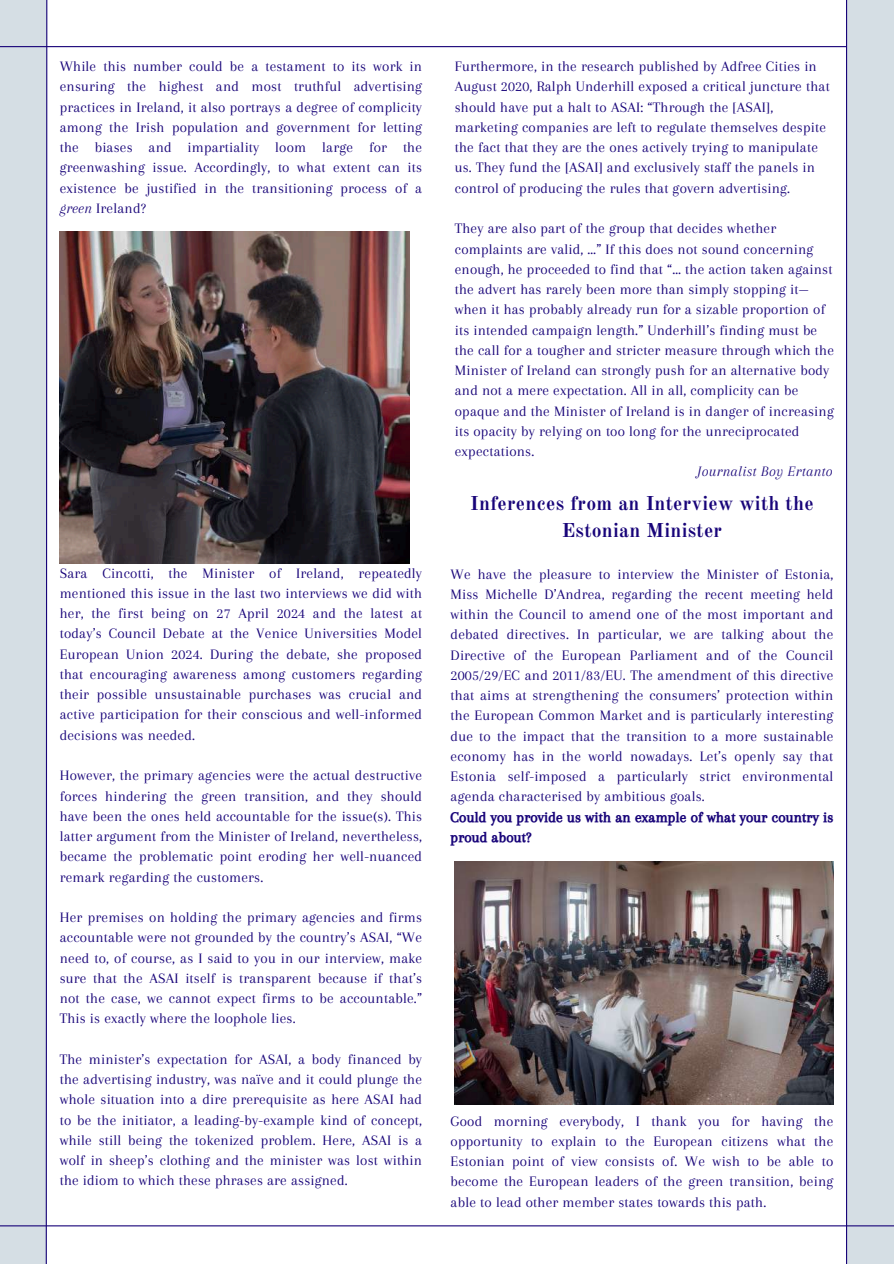
<style>
.page{position:relative;width:894px;height:1264px;background:#fff}
.page>*{position:absolute;margin:0;border:0;box-sizing:border-box;transform-origin:0 0}
.t1{font:700 19.65px/27px "Old Standard";letter-spacing:.015em;color:#180479;text-align:center}
.t2{font:15px/20.2px "Arapey";letter-spacing:.015em;color:#180479;text-align:justify}
.t3{font:15px/20.2px "CA Generated";letter-spacing:.015em;color:#180479}
.t4{font:italic 15px "Arapey";letter-spacing:.015em;color:#180479}
.s1{font-style:italic}
</style>
<div class="page">
<div style="left:0;top:0;width:47px;height:1263px;background:#d5dee4"></div>
<hr style="left:0;top:46px;width:893px;height:1px;background:#180479">
<div style="left:846px;top:0;width:47px;height:1263px;background:#d5dee4"></div>
<hr style="left:0;top:1225px;width:893px;height:1px;background:#180479">
<svg style="left:45px;top:0;width:3px;height:1263px"></svg>
<hr style="left:845px;top:0;width:1px;height:1263px;background:#180479">
<img style="left:454px;top:861px;width:378px;height:243px">
<img style="left:60px;top:232px;width:350px;height:332px">
<p class="t2" style="left:60px;top:56px;width:364px">While this number could be a testament to its work in ensuring the highest and most truthful advertising practices in Ireland, it also portrays a degree of complicity among the Irish population and government for letting the biases and impartiality loom large for the greenwashing issue. Accordingly, to what extent can its existence be justified in the transitioning process of a <span class="s1">green</span> Ireland?</p>
<p class="t2" style="left:60px;top:562px;width:364px">Sara Cincotti, the Minister of Ireland, repeatedly mentioned this issue in the last two interviews we did with her, the first being on 27 April 2024 and the latest at today’s Council Debate at the Venice Universities Model European Union 2024. During the debate, she proposed that encouraging awareness among customers regarding their possible unsustainable purchases was crucial and active participation for their conscious and well-informed decisions was needed.</p>
<p class="t2" style="left:60px;top:765px;width:364px">However, the primary agencies were the actual destructive forces hindering the green transition, and they should have been the ones held accountable for the issue(s). This latter argument from the Minister of Ireland, nevertheless, became the problematic point eroding her well-nuanced remark regarding the customers.</p>
<p class="t2" style="left:60px;top:907px;width:364px">Her premises on holding the primary agencies and firms accountable were not grounded by the country’s ASAI, “We need to, of course, as I said to you in our interview, make sure that the ASAI itself is transparent because if that’s not the case, we cannot expect firms to be accountable.” This is exactly where the loophole lies.</p>
<p class="t2" style="left:60px;top:1048px;width:364px">The minister’s expectation for ASAI, a body financed by the advertising industry, was naïve and it could plunge the whole situation into a dire prerequisite as here ASAI had to be the initiator, a leading-by-example kind of concept, while still being the tokenized problem. Here, ASAI is a wolf in sheep’s clothing and the minister was lost within the idiom to which these phrases are assigned.</p>
<p class="t2" style="left:454px;top:56px;width:376px;text-align:left">Furthermore, in the research published by Adfree Cities in August 2020, Ralph Underhill exposed a critical juncture that should have put a halt to ASAI: “Through the [ASAI], marketing companies are left to regulate themselves despite the fact that they are the ones actively trying to manipulate us. They fund the [ASAI] and exclusively staff the panels in control of producing the rules that govern advertising.</p>
<p class="t2" style="left:454px;top:218px;width:380px;text-align:left">They are also part of the group that decides whether complaints are valid, …” If this does not sound concerning enough, he proceeded to find that “… the action taken against the advert has rarely been more than simply stopping it— when it has probably already run for a sizable proportion of its intended campaign length.” Underhill’s finding must be the call for a tougher and stricter measure through which the Minister of Ireland can strongly push for an alternative body and not a mere expectation. All in all, complicity can be opaque and the Minister of Ireland is in danger of increasing its opacity by relying on too long for the unreciprocated expectations.</p>
<p class="t4" style="left:697px;top:463px;width:137px">Journalist Boy Ertanto</p>
<h1 class="t1" style="left:470px;top:490px;width:345px">Inferences from an Interview with the<br>Estonian Minister</h1>
<p class="t2" style="left:450px;top:563px;width:384px">We have the pleasure to interview the Minister of Estonia, Miss Michelle D’Andrea, regarding the recent meeting held within the Council to amend one of the most important and debated directives. In particular, we are talking about the Directive of the European Parliament and of the Council 2005/29/EC and 2011/83/EU. The amendment of this directive that aims at strengthening the consumers’ protection within the European Common Market and is particularly interesting due to the impact that the transition to a more sustainable economy has in the world nowadays. Let’s openly say that Estonia self-imposed a particularly strict environmental agenda characterised by ambitious goals.</p>
<p class="t3" style="left:450px;top:806px;width:384px">Could you provide us with an example of what your country is proud about?</p>
<p class="t2" style="left:450px;top:1110px;width:384px">Good morning everybody, I thank you for having the opportunity to explain to the European citizens what the Estonian point of view consists of. We wish to be able to become the European leaders of the green transition, being able to lead other member states towards this path.</p>
</div>
